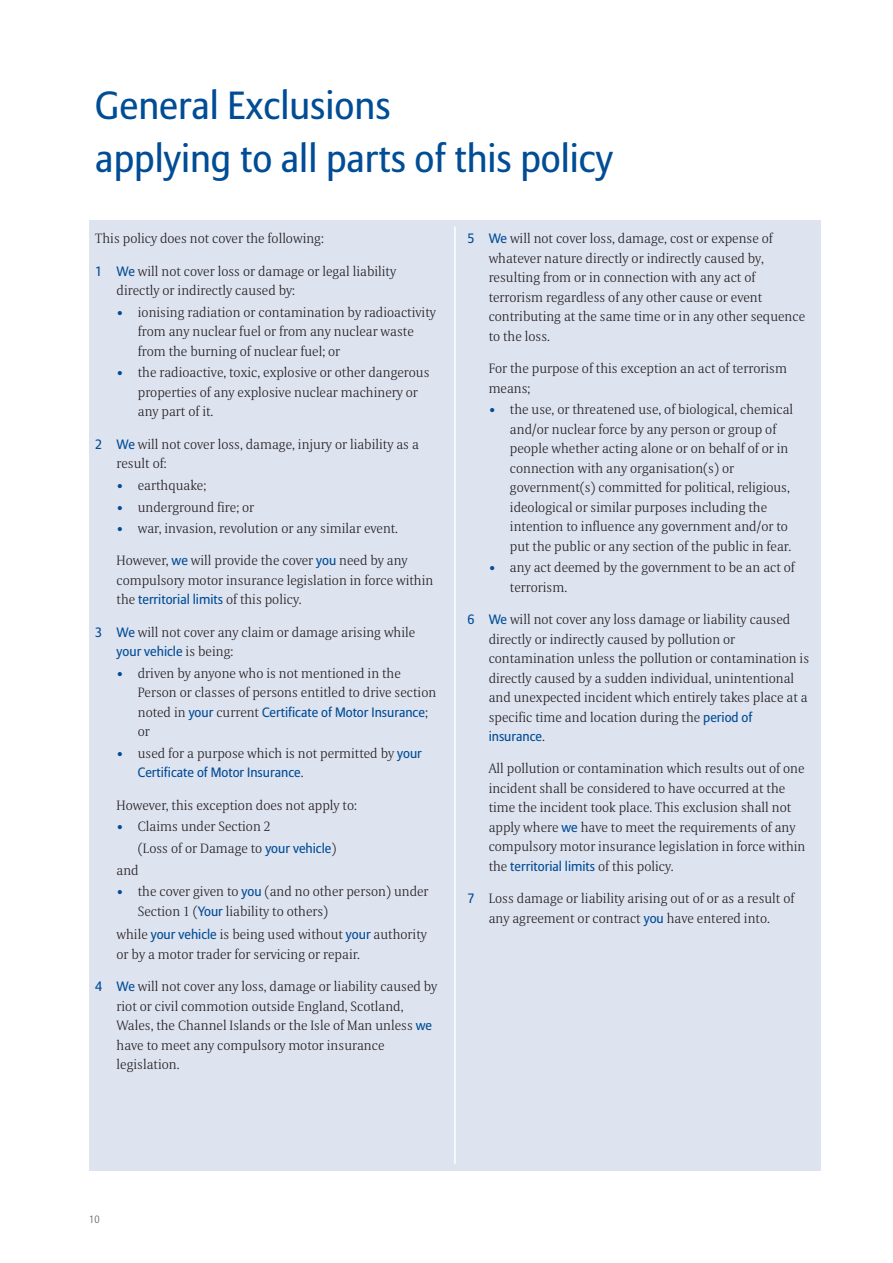
<style>
.page{position:relative;width:893px;height:1263px;background:#fff}
.page>*{position:absolute;margin:0;border:0;box-sizing:border-box;transform-origin:0 0}
.t1{font:39px/52.5px "Allianz Sans";color:#014d95}
.t2{font:300 13.5px/19.5px "Allianz Serif";color:#231f20}
.t3{font:13.5px "Allianz Sans";color:#014d95}
.t4{font:300 10.5px "Allianz Sans";color:#57585a}
.s1{font-family:"Allianz Sans";font-weight:400;color:#014d95}
.s2{font-family:"Allianz Serif";font-weight:300;color:#231f20}
</style>
<div class="page">
<div style="left:89px;top:221px;width:732px;height:950px;background:#dee3f0"></div>
<hr style="left:454px;top:226px;width:2px;height:938px;background:#fff">
<h1 class="t1" style="left:95px;top:81px;width:519px">General Exclusions<br>applying to all parts of this policy</h1>
<p class="t2" style="left:95px;top:230px;width:230px">This policy does not cover the following:</p>
<p class="t2" style="left:117px;top:262px;width:281px;text-indent:-21px"><span class="s1">1 We</span> will not cover loss or damage or legal liability directly or indirectly caused by:</p>
<p class="t2" style="left:138px;top:303px;width:300px;text-indent:-21px"><span class="s1">•</span> ionising radiation or contamination by radioactivity from any nuclear fuel or from any nuclear waste from the burning of nuclear fuel; or</p>
<p class="t2" style="left:138px;top:364px;width:293px;text-indent:-21px"><span class="s1">•</span> the radioactive, toxic, explosive or other dangerous properties of any explosive nuclear machinery or any part of it.</p>
<p class="t2" style="left:117px;top:435px;width:304px;text-indent:-21px"><span class="s1">2 We</span> will not cover loss, damage, injury or liability as a result of:</p>
<p class="t2" style="left:117px;top:476px;width:91px"><span class="s1">•</span> earthquake;</p>
<p class="t2" style="left:117px;top:498px;width:139px"><span class="s1">•</span> underground fire; or</p>
<p class="t2" style="left:117px;top:519px;width:283px"><span class="s1">•</span> war, invasion, revolution or any similar event.</p>
<p class="t2" style="left:117px;top:551px;width:318px">However, <span class="s1">we</span> will provide the cover <span class="s1">you</span> need by any compulsory motor insurance legislation in force within</p>
<p class="t3" style="left:117px;top:591px;width:187px"><span class="s2">the</span> territorial limits <span class="s2">of this policy.</span></p>
<p class="t2" style="left:95px;top:623px;width:321px"><span class="s1">3 We</span> will not cover any claim or damage arising while</p>
<p class="t3" style="left:117px;top:643px;width:118px">your vehicle <span class="s2">is being:</span></p>
<p class="t2" style="left:138px;top:664px;width:300px;text-indent:-21px"><span class="s1">•</span> driven by anyone who is not mentioned in the<br>Person or classes of persons entitled to drive section</p>
<p class="t3" style="left:138px;top:704px;width:291px"><span class="s2">noted in</span> your <span class="s2">current</span> Certificate of Motor Insurance<span class="s2">;</span></p>
<p class="t2" style="left:138px;top:722px;width:14px">or</p>
<p class="t2" style="left:117px;top:744px;width:307px"><span class="s1">•</span> used for a purpose which is not permitted by <span class="s1">your</span></p>
<p class="t3" style="left:138px;top:764px;width:167px">Certificate of Motor Insurance<span class="s2">.</span></p>
<p class="t2" style="left:117px;top:796px;width:242px">However, this exception does not apply to:</p>
<p class="t2" style="left:117px;top:817px;width:156px"><span class="s1">•</span> Claims under Section 2</p>
<p class="t2" style="left:138px;top:839px;width:200px">(Loss of or Damage to <span class="s1">your vehicle</span>)</p>
<p class="t2" style="left:117px;top:861px;width:24px">and</p>
<p class="t2" style="left:138px;top:882px;width:292px;text-indent:-21px"><span class="s1">•</span> the cover given to <span class="s1">you</span> (and no other person) under<br>Section 1 (<span class="s1">Your</span> liability to others)</p>
<p class="t2" style="left:117px;top:925px;width:312px">while <span class="s1">your vehicle</span> is being used without <span class="s1">your</span> authority or by a motor trader for servicing or repair.</p>
<p class="t2" style="left:117px;top:977px;width:322px;text-indent:-21px"><span class="s1">4 We</span> will not cover any loss, damage or liability caused by riot or civil commotion outside England, Scotland, Wales, the Channel Islands or the Isle of Man unless <span class="s1">we </span>have to meet any compulsory motor insurance legislation.</p>
<p class="t2" style="left:489px;top:229px;width:318px;text-indent:-21px"><span class="s1">5 We</span> will not cover loss, damage, cost or expense of whatever nature directly or indirectly caused by, resulting from or in connection with any act of terrorism regardless of any other cause or event contributing at the same time or in any other sequence to the loss.</p>
<p class="t2" style="left:489px;top:359px;width:300px">For the purpose of this exception an act of terrorism means;</p>
<p class="t2" style="left:510px;top:400px;width:285px;text-indent:-21px"><span class="s1">•</span> the use, or threatened use, of biological, chemical and/or nuclear force by any person or group of people whether acting alone or on behalf of or in connection with any organisation(s) or government(s) committed for political, religious, ideological or similar purposes including the intention to influence any government and/or to put the public or any section of the public in fear.</p>
<p class="t2" style="left:510px;top:558px;width:286px;text-indent:-21px"><span class="s1">•</span> any act deemed by the government to be an act of terrorism.</p>
<p class="t2" style="left:489px;top:610px;width:322px;text-indent:-21px"><span class="s1">6 We</span> will not cover any loss damage or liability caused directly or indirectly caused by pollution or contamination unless the pollution or contamination is directly caused by a sudden individual, unintentional and unexpected incident which entirely takes place at a specific time and location during the <span class="s1">period of</span></p>
<p class="t3" style="left:489px;top:728px;width:58px">insurance<span class="s2">.</span></p>
<p class="t2" style="left:489px;top:759px;width:318px">All pollution or contamination which results out of one incident shall be considered to have occurred at the time the incident took place. This exclusion shall not apply where <span class="s1">we</span> have to meet the requirements of any compulsory motor insurance legislation in force within</p>
<p class="t3" style="left:489px;top:858px;width:187px"><span class="s2">the</span> territorial limits <span class="s2">of this policy.</span></p>
<p class="t2" style="left:467px;top:889px;width:328px;text-align:center"><span class="s1">7</span> Loss damage or liability arising out of or as a result of any agreement or contract <span class="s1">you</span> have entered into.</p>
<p class="t4" style="left:89px;top:1213px;width:12px">10</p>
</div>
